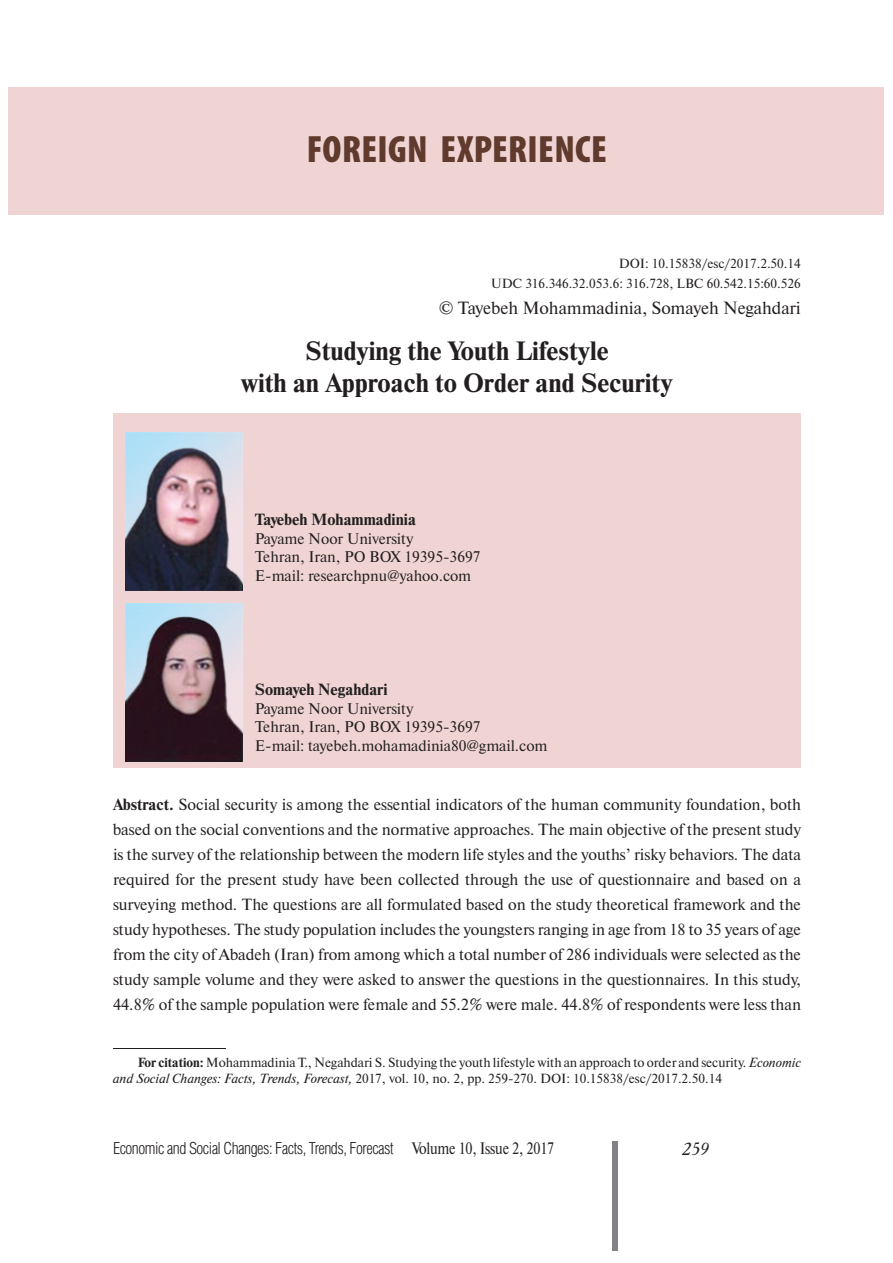
<style>
.page{position:relative;width:893px;height:1263px;background:#fff}
.page>*{position:absolute;margin:0;border:0;box-sizing:border-box;transform-origin:0 0}
.t1{font:900 condensed 38.25px "Myriad Pro";letter-spacing:.01em;color:#5f3a2d}
.t2{font:700 26.4px/31.8px "Newton C";color:#231f20;text-align:center}
.t3{font:17.7px "Newton C";color:#231f20}
.t4{font:italic 17.7px "Academy";color:#231f20}
.t5{font:300 16.65px "Helios Cond";letter-spacing:-.03em;color:#231f20}
.t6{font:16.2px/25px "Newton C";color:#231f20;text-align:justify}
.t7{font:700 16.2px "Newton C";color:#231f20}
.t8{font:15.45px/18.5px "Newton C";color:#231f20}
.t9{font:13.2px/20.1px "Newton C";color:#231f20;text-align:right}
.s1{font-weight:700}
.s2{font-style:italic}
.s3{font-family:"Newton C";font-weight:400}
</style>
<div class="page">
<div style="left:612px;top:1141px;width:6px;height:109px;background:#808285"></div>
<hr style="left:113px;top:1048px;width:112px;height:1px;background:#231f20">
<div style="left:113px;top:414px;width:688px;height:354px;background:#f0d4d4"></div>
<div style="left:9px;top:87px;width:875px;height:127px;background:#f0d4d4"></div>
<img style="left:126px;top:433px;width:116px;height:158px">
<img style="left:126px;top:603px;width:116px;height:159px">
<h1 class="t1" style="left:307px;top:136px;width:301px">FOREIGN EXPERIENCE</h1>
<p class="t9" style="left:491px;top:255px;width:311px">DOI: 10.15838/esc/2017.2.50.14<br>UDC 316.346.32.053.6: 316.728, LBC 60.542.15:60.526</p>
<p class="t3" style="left:439px;top:301px;width:363px">© Tayebeh Mohammadinia, Somayeh Negahdari</p>
<h2 class="t2" style="left:241px;top:337px;width:433px">Studying the Youth Lifestyle<br>with an Approach to Order and Security</h2>
<p class="t7" style="left:255px;top:513px;width:163px">Tayebeh Mohammadinia</p>
<p class="t8" style="left:255px;top:530px;width:227px">Payame Noor University<br>Tehran, Iran, PO BOX 19395-3697<br>E-mail: researchpnu@yahoo.com</p>
<p class="t7" style="left:255px;top:684px;width:134px">Somayeh Negahdari</p>
<p class="t8" style="left:255px;top:701px;width:294px">Payame Noor University<br>Tehran, Iran, PO BOX 19395-3697<br>E-mail: tayebeh.mohamadinia80@gmail.com</p>
<p class="t6" style="left:113px;top:793px;width:689px"><span class="s1">Abstract.</span> Social security is among the essential indicators of the human community foundation, both based on the social conventions and the normative approaches. The main objective of the present study is the survey of the relationship between the modern life styles and the youths’ risky behaviors. The data required for the present study have been collected through the use of questionnaire and based on a surveying method. The questions are all formulated based on the study theoretical framework and the study hypotheses. The study population includes the youngsters ranging in age from 18 to 35 years of age from the city of Abadeh (Iran) from among which a total number of 286 individuals were selected as the study sample volume and they were asked to answer the questions in the questionnaires. In this study, 44.8% of the sample population were female and 55.2% were male. 44.8% of respondents were less than</p>
<p class="t9" style="left:113px;top:1056px;width:690px;line-height:15.9px;text-align:left;text-indent:25px"><span class="s1">For citation:</span> Mohammadinia T., Negahdari S. Studying the youth lifestyle with an approach to order and security. <span class="s2">Economic and Social Changes: Facts, Trends, Forecast,</span> 2017, vol. 10, no. 2, pp. 259-270. DOI: 10.15838/esc/2017.2.50.14</p>
<p class="t5" style="left:113px;top:1143px;width:443px">Economic and Social Changes: Facts, Trends, Forecast <span class="s3">Volume 10, Issue 2, 2017</span></p>
<p class="t4" style="left:682px;top:1141px;width:28px">259</p>
</div>
